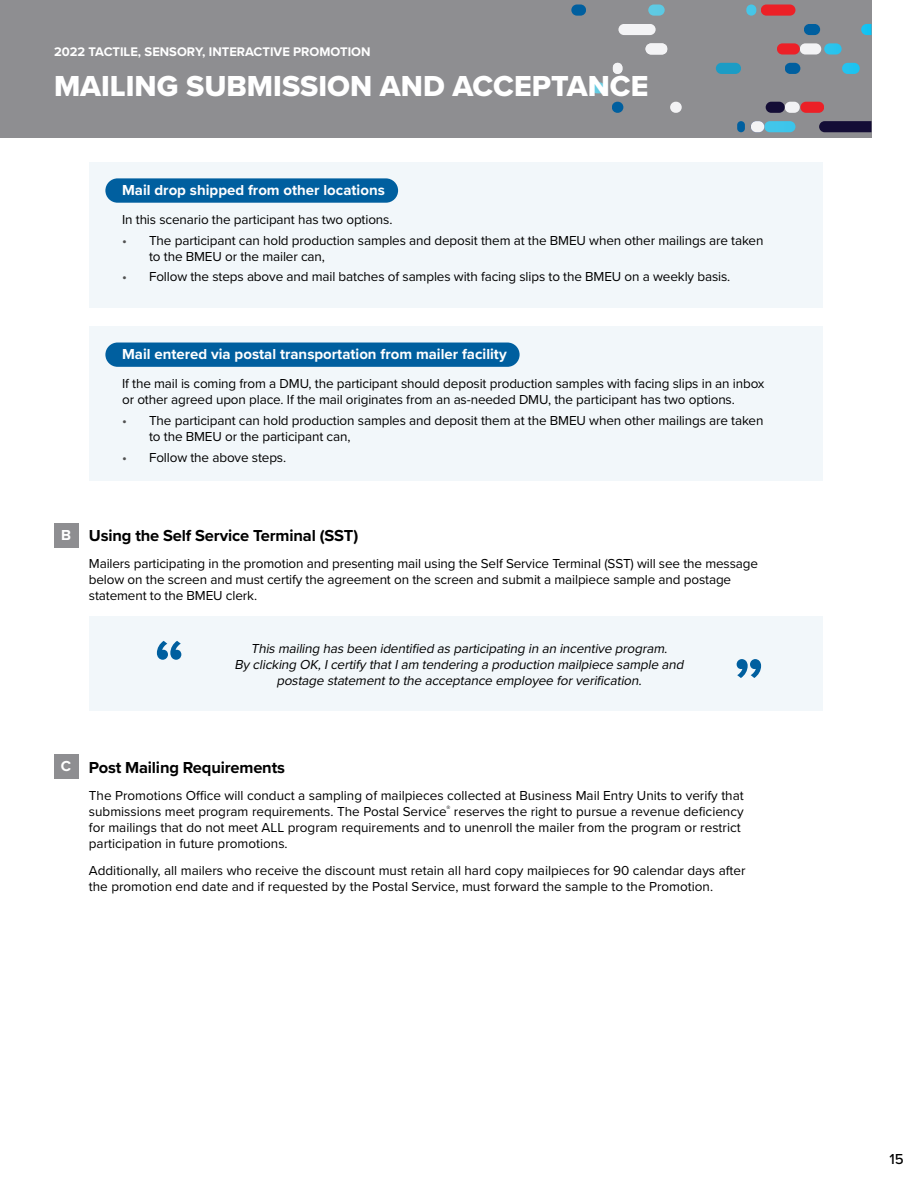
<style>
.page{position:relative;width:918px;height:1188px;background:#fff}
.page>*{position:absolute;margin:0;border:0;box-sizing:border-box;transform-origin:0 0}
.t1{font:700 66px "Proxima Nova";color:#005f9f}
.t2{font:30px "Proxima Nova Extrabld";color:#fff}
.t3{font:700 16.5px "Proxima Nova";letter-spacing:-.01em;color:#000}
.t4{font:700 15px "Proxima Nova";color:#fff}
.t5{font:500 15px "Proxima Nova";color:#000}
.t6{font:13.5px/16.2px "Proxima Nova";letter-spacing:-.01em;color:#000}
.t7{font:italic 13.5px/16.2px "Proxima Nova";color:#000;text-align:center}
.t8{font:700 12.9px "Proxima Nova";color:#fff}
.s1{font-weight:500;color:#525252}
</style>
<div class="page">
<div style="left:0;top:0;width:872px;height:138px;background:#8e8e91"></div>
<div style="left:613px;top:63px;width:9px;height:11px;background:#f3f3f5;border-radius:5px"></div>
<div style="left:646px;top:43px;width:21px;height:12px;background:#f3f3f5;border-radius:6px"></div>
<div style="left:670px;top:102px;width:12px;height:11px;background:#f3f3f5;border-radius:6px"></div>
<div style="left:761px;top:4px;width:34px;height:12px;background:#ec2027;border-radius:6px"></div>
<div style="left:785px;top:63px;width:15px;height:11px;background:#005f9f;border-radius:6px"></div>
<div style="left:716px;top:63px;width:25px;height:11px;background:#1c9cc5;border-radius:6px"></div>
<div style="left:777px;top:43px;width:23px;height:12px;background:#ec2027;border-radius:6px"></div>
<div style="left:800px;top:102px;width:24px;height:11px;background:#ec2027;border-radius:6px"></div>
<div style="left:612px;top:102px;width:11px;height:11px;background:#005f9f;border-radius:6px"></div>
<div style="left:737px;top:121px;width:8px;height:11px;background:#005f9f;border-radius:4px"></div>
<div style="left:785px;top:102px;width:15px;height:11px;background:#f3f3f5;border-radius:6px"></div>
<div style="left:800px;top:43px;width:21px;height:12px;background:#f3f3f5;border-radius:6px"></div>
<div style="left:804px;top:24px;width:16px;height:11px;background:#005f9f;border-radius:6px"></div>
<svg style="left:819px;top:121px;width:53px;height:11px"></svg>
<div style="left:571px;top:4px;width:15px;height:12px;background:#005f9f;border-radius:6px"></div>
<div style="left:591px;top:82px;width:14px;height:11px;background:#65cbe1;border-radius:6px"></div>
<div style="left:618px;top:24px;width:38px;height:11px;background:#f3f3f5;border-radius:6px"></div>
<div style="left:648px;top:4px;width:17px;height:12px;background:#5ec9e3;border-radius:6px"></div>
<svg style="left:746px;top:4px;width:10px;height:12px"></svg>
<div style="left:764px;top:121px;width:31px;height:11px;background:#40c6eb;border-radius:6px"></div>
<div style="left:751px;top:121px;width:13px;height:11px;background:#f3f3f5;border-radius:6px"></div>
<div style="left:766px;top:102px;width:19px;height:11px;background:#140d36;border-radius:6px"></div>
<div style="left:824px;top:43px;width:18px;height:12px;background:#2ac4ed;border-radius:6px"></div>
<div style="left:842px;top:63px;width:18px;height:11px;background:#22c3ef;border-radius:6px"></div>
<svg style="left:861px;top:24px;width:11px;height:11px"></svg>
<div style="left:89px;top:162px;width:734px;height:146px;background:#f2f7fa"></div>
<div style="left:89px;top:326px;width:734px;height:155px;background:#f2f7fa"></div>
<div style="left:89px;top:617px;width:734px;height:94px;background:#f2f7fa"></div>
<div style="left:105px;top:178px;width:293px;height:25px;background:#005f9f;border-radius:12px"></div>
<div style="left:105px;top:343px;width:415px;height:24px;background:#005f9f;border-radius:12px"></div>
<div style="left:54px;top:524px;width:24px;height:24px;background:#8e8e91"></div>
<div style="left:54px;top:754px;width:24px;height:24px;background:#8e8e91"></div>
<p class="t8" style="left:54px;top:42px;width:318px">2022 TACTILE, SENSORY, INTERACTIVE PROMOTION</p>
<h2 class="t2" style="left:54px;top:63px;width:596px">MAILING SUBMISSION AND ACCEPTANCE</h2>
<p class="t4" style="left:122px;top:179px;width:264px">Mail drop shipped from other locations</p>
<p class="t6" style="left:122px;top:211px;width:272px">In this scenario the participant has two options.</p>
<p class="t6" style="left:149px;top:231px;width:616px;text-indent:-27px"><span class="s1">•</span> The participant can hold production samples and deposit them at the BMEU when other mailings are taken to the BMEU or the mailer can,</p>
<p class="t6" style="left:122px;top:268px;width:610px"><span class="s1">•</span> Follow the steps above and mail batches of samples with facing slips to the BMEU on a weekly basis.</p>
<p class="t4" style="left:122px;top:343px;width:386px">Mail entered via postal transportation from mailer facility</p>
<p class="t6" style="left:122px;top:375px;width:644px">If the mail is coming from a DMU, the participant should deposit production samples with facing slips in an inbox or other agreed upon place. If the mail originates from an as-needed DMU, the participant has two options.</p>
<p class="t6" style="left:149px;top:412px;width:616px;text-indent:-27px"><span class="s1">•</span> The participant can hold production samples and deposit them at the BMEU when other mailings are taken to the BMEU or the participant can,</p>
<p class="t6" style="left:122px;top:449px;width:166px"><span class="s1">•</span> Follow the above steps.</p>
<p class="t4" style="left:61px;top:524px;width:11px">B</p>
<p class="t3" style="left:89px;top:523px;width:271px">Using the Self Service Terminal (SST)</p>
<p class="t6" style="left:89px;top:555px;width:671px">Mailers participating in the promotion and presenting mail using the Self Service Terminal (SST) will see the message below on the screen and must certify the agreement on the screen and submit a mailpiece sample and postage statement to the BMEU clerk.</p>
<h1 class="t1" style="left:154px;top:614px;width:32px">“</h1>
<p class="t7" style="left:234px;top:640px;width:454px">Thismailing hasbeen identified asparticipating in an incentive program.<br>By clicking OK,Icertify thatIam tendering a production mailpiece sample and postage statementto the acceptance employee forverification.</p>
<h1 class="t1" style="left:764px;top:705px;width:32px;rotate:-180deg">“</h1>
<p class="t4" style="left:61px;top:755px;width:12px">C</p>
<p class="t3" style="left:89px;top:755px;width:198px">Post Mailing Requirements</p>
<p class="t6" style="left:89px;top:786px;width:656px">The Promotions Office will conduct a sampling of mailpieces collected at Business Mail Entry Units to verify that submissions meet program requirements. The Postal Service<sup>®</sup> reserves the right to pursue a revenue deficiency for mailings that do not meet ALL program requirements and to unenroll the mailer from the program or restrict participation in future promotions.</p>
<p class="t6" style="left:89px;top:862px;width:658px">Additionally, all mailers who receive the discount must retain all hard copy mailpieces for 90 calendar days after the promotion end date and if requested by the Postal Service, must forward the sample to the Promotion.</p>
<p class="t5" style="left:889px;top:1148px;width:16px">15</p>
</div>
